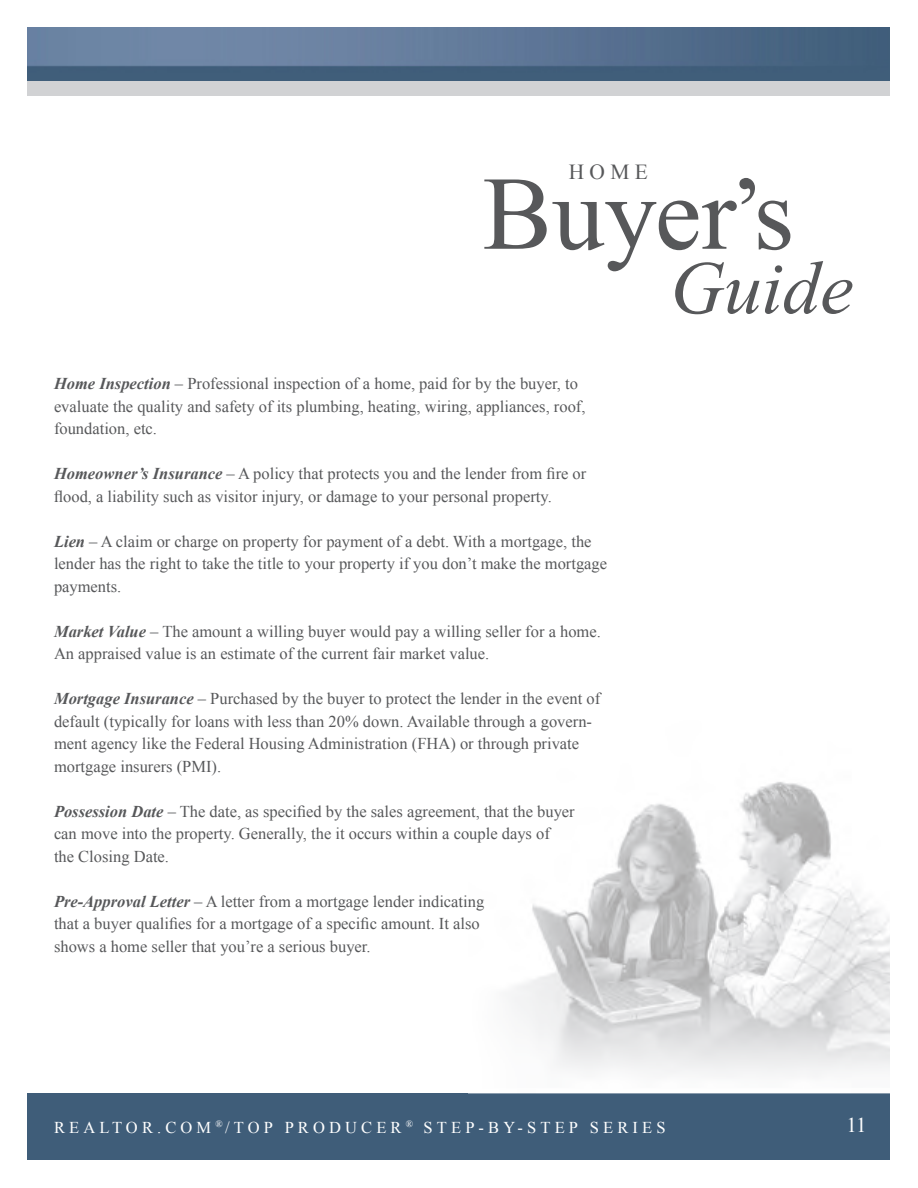
<style>
.page{position:relative;width:918px;height:1188px;background:#fff}
.page>*{position:absolute;margin:0;border:0;box-sizing:border-box;transform-origin:0 0}
.t1{font:104.55px "Times New Roman";color:#57585a}
.t2{font:italic 75.15px "Times New Roman";color:#57585a}
.t3{font:21.45px "Times New Roman";color:#57585a}
.t4{font:21px "Times New Roman";color:#fff}
.t5{font:16.5px/22.5px "Times New Roman";color:#57585a}
.t6{font:16.5px "Times New Roman";letter-spacing:.25em;color:#fff}
.s1{font-weight:700;font-style:italic}
</style>
<div class="page">
<img style="left:27px;top:27px;width:863px;height:54px">
<div style="left:27px;top:1094px;width:863px;height:66px;background:#3f5d79"></div>
<img style="left:468px;top:782px;width:422px;height:312px">
<div style="left:0;top:81px;width:918px;height:14px;background:#d1d2d4"></div>
<div style="left:0;top:0;width:27px;height:1188px;background:#fff"></div>
<div style="left:891px;top:0;width:27px;height:1188px;background:#fff"></div>
<h3 class="t3" style="left:569px;top:157px;width:81px">HOME</h3>
<h1 class="t1" style="left:483px;top:143px;width:313px">Buyer’s</h1>
<h2 class="t2" style="left:670px;top:236px;width:185px">Guide</h2>
<p class="t5" style="left:54px;top:372px;width:533px"><span class="s1">Home Inspection</span> – Professional inspection of a home, paid for by the buyer, to evaluate the quality and safety of its plumbing, heating, wiring, appliances, roof, foundation, etc.</p>
<p class="t5" style="left:54px;top:462px;width:534px"><span class="s1">Homeowner’s Insurance</span> – A policy that protects you and the lender from fire or flood, a liability such as visitor injury, or damage to your personal property.</p>
<p class="t5" style="left:54px;top:530px;width:555px"><span class="s1">Lien</span> – A claim or charge on property for payment of a debt. With a mortgage, the lender has the right to take the title to your property if you don’t make the mortgage payments.</p>
<p class="t5" style="left:54px;top:620px;width:548px"><span class="s1">Market Value</span> – The amount a willing buyer would pay a willing seller for a home.<br>An appraised value is an estimate of the current fair market value.</p>
<p class="t5" style="left:54px;top:687px;width:548px"><span class="s1">Mortgage Insurance</span> – Purchased by the buyer to protect the lender in the event of default (typically for loans with less than 20% down. Available through a govern&shy;ment agency like the Federal Housing Administration (FHA) or through private mortgage insurers (PMI).</p>
<p class="t5" style="left:54px;top:800px;width:522px"><span class="s1">Possession Date</span> – The date, as specified by the sales agreement, that the buyer can move into the property. Generally, the it occurs within a couple days of<br>the Closing Date.</p>
<p class="t5" style="left:54px;top:890px;width:432px"><span class="s1">Pre-Approval Letter</span> – A letter from a mortgage lender indicating that a buyer qualifies for a mortgage of a specific amount. It also shows a home seller that you’re a serious buyer.</p>
<p class="t6" style="left:54px;top:1116px;width:613px">REALTOR.COM <sup>®</sup>/TOP PRODUCER <sup>®</sup> STEP-BY-STEP SERIES</p>
<p class="t4" style="left:846px;top:1111px;width:22px">11</p>
</div>
